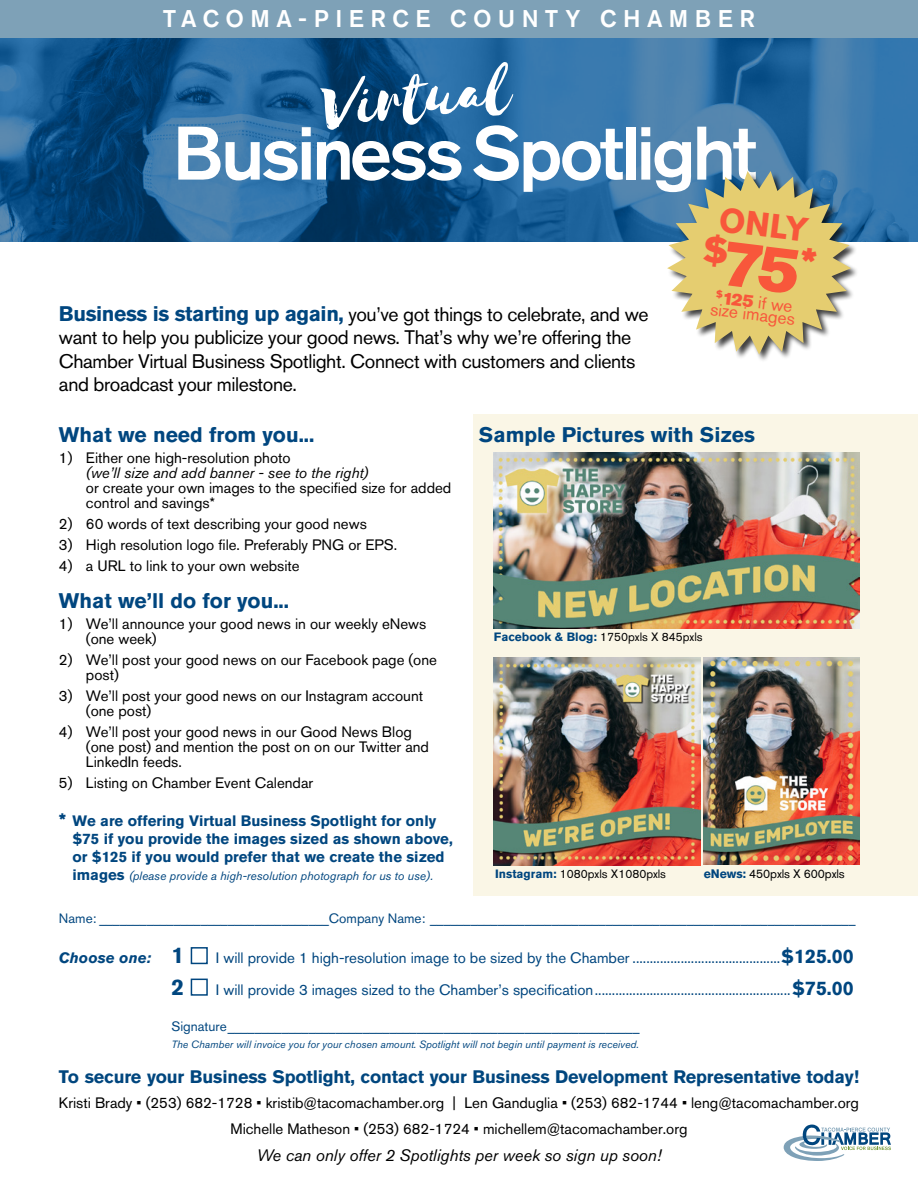
<style>
.page{position:relative;width:918px;height:1188px;background:#fff}
.page>*{position:absolute;margin:0;border:0;box-sizing:border-box;transform-origin:0 0}
.t1{font:79.5px "Selima";color:#fff}
.t2{font:500 75px "Akzidenz Grotesk BQ";letter-spacing:-.045em;color:#fff}
.t3{font:36.9px "Akzidenz Grotesk BQ Super";color:#f8573b}
.t4{font:700 33.6px "Akzidenz Grotesk BQ";color:#f8573b}
.t5{font:500 24px "Akzidenz Grotesk BQ";letter-spacing:.265em;color:#fff}
.t6{font:700 21px "Akzidenz Grotesk BQ";color:#00467f}
.t7{font:19.5px/23.4px "Akzidenz Grotesk BQ";letter-spacing:-.02em;color:#000}
.t8{font:700 18px "Akzidenz Grotesk BQ";letter-spacing:-.01em;color:#00467e}
.t9{font:17.25px/12.3px "Akzidenz Grotesk BQ";color:#f8573b}
.t10{font:italic 16.5px "Akzidenz Grotesk BQ";color:#000}
.t11{font:15px/15px "Akzidenz Grotesk BQ";color:#000}
.t12{font:15px "Akzidenz Grotesk BQ";color:#00467f}
.t13{font:700 15px/18px "Akzidenz Grotesk BQ";color:#00467f}
.t14{font:13.5px "Akzidenz Grotesk BQ";color:#00467f}
.t15{font:12.3px "Akzidenz Grotesk BQ";letter-spacing:-.01em;color:#000}
.t16{font:italic 12px "Akzidenz Grotesk BQ";color:#00467f}
.t17{font:12px "Akzidenz Grotesk BQ";color:#000}
.t18{font:italic 10.5px "Akzidenz Grotesk BQ";color:#00467f}
.s1{font-size:63.45px}
.s2{font-family:"Akzidenz Grotesk BQ Super"}
.s3{font-weight:700;font-size:21px;color:#00467f}
.s4{font-style:italic}
.s5{font-size:18px}
.s6{font-weight:700;font-style:normal;font-size:15px}
.s7{font-weight:700;color:#00467f}
.s8{font-weight:700;font-style:italic}
.s9{font-weight:700;font-size:22.5px}
.s10{font-weight:700;font-size:19.5px}
</style>
<div class="page">
<div style="left:473px;top:414px;width:445px;height:481px;background:#faf6e6"></div>
<img style="left:494px;top:452px;width:365px;height:176px">
<img style="left:704px;top:658px;width:155px;height:207px">
<img style="left:494px;top:658px;width:206px;height:207px">
<svg style="left:0;top:38px;width:918px;height:204px;background:#246397"></svg>
<div style="left:0;top:0;width:918px;height:38px;background:#7ea1b7"></div>
<div style="left:667px;top:171px;width:193px;height:192px;background:#000;opacity:.75"></div>
<svg style="left:667px;top:171px;width:184px;height:184px;background:#c4bf8d"></svg>
<svg style="left:784px;top:1125px;width:107px;height:36px"></svg>
<p class="t5" style="left:163px;top:4px;width:594px">TACOMA-PIERCE COUNTY CHAMBER</p>
<p class="t1" style="left:317px;top:62px;width:192px;rotate:-5deg">Virtual</p>
<p class="t2" style="left:172px;top:107px;width:586px">Business Spotlight</p>
<p class="t4" style="left:721px;top:200px;width:91px;rotate:7deg">ONLY</p>
<p class="t3" style="left:706px;top:227px;width:115px;rotate:7deg">$<span class="s1">75</span>*</p>
<p class="t9" style="left:713px;top:290px;width:87px;rotate:7deg"><sup>$</sup><span class="s2">125</span> if we size images</p>
<p class="t7" style="left:59px;top:302px;width:591px"><span class="s3">Business is starting up again,</span> you’ve got things to celebrate, and we want to help you publicize your good news. That’s why we’re offering the Chamber Virtual Business Spotlight. Connect with customers and clients and broadcast your milestone.</p>
<p class="t6" style="left:59px;top:422px;width:257px">What we need from you...</p>
<p class="t11" style="left:86px;top:450px;width:367px;text-indent:-27px">1) Either one high-resolution photo<br><span class="s4">(we’ll size and add banner - see to the right)<br></span>or create your own images to the specified size for added control and savings*</p>
<p class="t11" style="left:59px;top:516px;width:309px">2) 60 words of text describing your good news</p>
<p class="t11" style="left:59px;top:537px;width:340px">3) High resolution logo file. Preferably PNG or EPS.</p>
<p class="t11" style="left:59px;top:558px;width:242px">4) a URL to link to your own website</p>
<p class="t6" style="left:59px;top:589px;width:232px">What we’ll do for you...</p>
<p class="t11" style="left:86px;top:617px;width:342px;text-indent:-27px">1) We’ll announce your good news in our weekly eNews (one week)</p>
<p class="t11" style="left:86px;top:653px;width:353px;text-indent:-27px">2) We’ll post your good news on our Facebook page (one post)</p>
<p class="t11" style="left:86px;top:689px;width:339px;text-indent:-27px">3) We’ll post your good news on our Instagram account (one post)</p>
<p class="t11" style="left:86px;top:725px;width:345px;text-indent:-27px">4) We’ll post your good news in our Good News Blog (one post) and mention the post on on our Twitter and<br>LinkedIn feeds.</p>
<p class="t11" style="left:59px;top:776px;width:256px">5) Listing on Chamber Event Calendar</p>
<p class="t13" style="left:72px;top:812px;width:382px;text-indent:-14px"><span class="s5">*</span> We are offering Virtual Business Spotlight for only $75 if you provide the images sized as shown above, or $125 if you would prefer that we create the sized</p>
<p class="t16" style="left:72px;top:869px;width:362px"><span class="s6">images</span> (please provide a high-resolution photograph for us to use).</p>
<p class="t6" style="left:479px;top:422px;width:278px">Sample Pictures with Sizes</p>
<p class="t17" style="left:494px;top:630px;width:210px"><span class="s7">Facebook &amp; Blog:</span> 1750pxls X 845pxls</p>
<p class="t17" style="left:495px;top:867px;width:172px"><span class="s7">Instagram:</span> 1080pxls X1080pxls</p>
<p class="t15" style="left:704px;top:866px;width:142px"><span class="s7">eNews:</span> 450pxls X 600pxls</p>
<p class="t14" style="left:59px;top:910px;width:798px">Name: __________________________________Company Name: _______________________________________________________________</p>
<p class="t12" style="left:59px;top:949px;width:796px"><span class="s8">Choose one:</span> <span class="s9">1</span> ■ I will provide 1 high-resolution image to be sized by the Chamber ...........................................<span class="s10">$125.00</span></p>
<p class="t12" style="left:171px;top:981px;width:684px"><span class="s9">2</span> ■ I will provide 3 images sized to the Chamber’s specification.........................................................<span class="s10">$75.00</span></p>
<p class="t14" style="left:171px;top:1018px;width:470px">Signature_____________________________________________________________</p>
<p class="t18" style="left:171px;top:1038px;width:469px">The Chamber will invoice you for your chosen amount. Spotlight will not begin until payment is received.</p>
<p class="t8" style="left:59px;top:1066px;width:802px">To secure your Business Spotlight, contact your Business Development Representative today!</p>
<p class="t11" style="left:59px;top:1095px;width:802px">Kristi Brady • (253) 682-1728 • kristib@tacomachamber.org | Len Ganduglia • (253) 682-1744 • leng@tacomachamber.org</p>
<p class="t11" style="left:231px;top:1121px;width:458px">Michelle Matheson • (253) 682-1724 • michellem@tacomachamber.org</p>
<p class="t10" style="left:257px;top:1145px;width:406px">We can only offer 2 Spotlights per week so sign up soon!</p>
</div>
